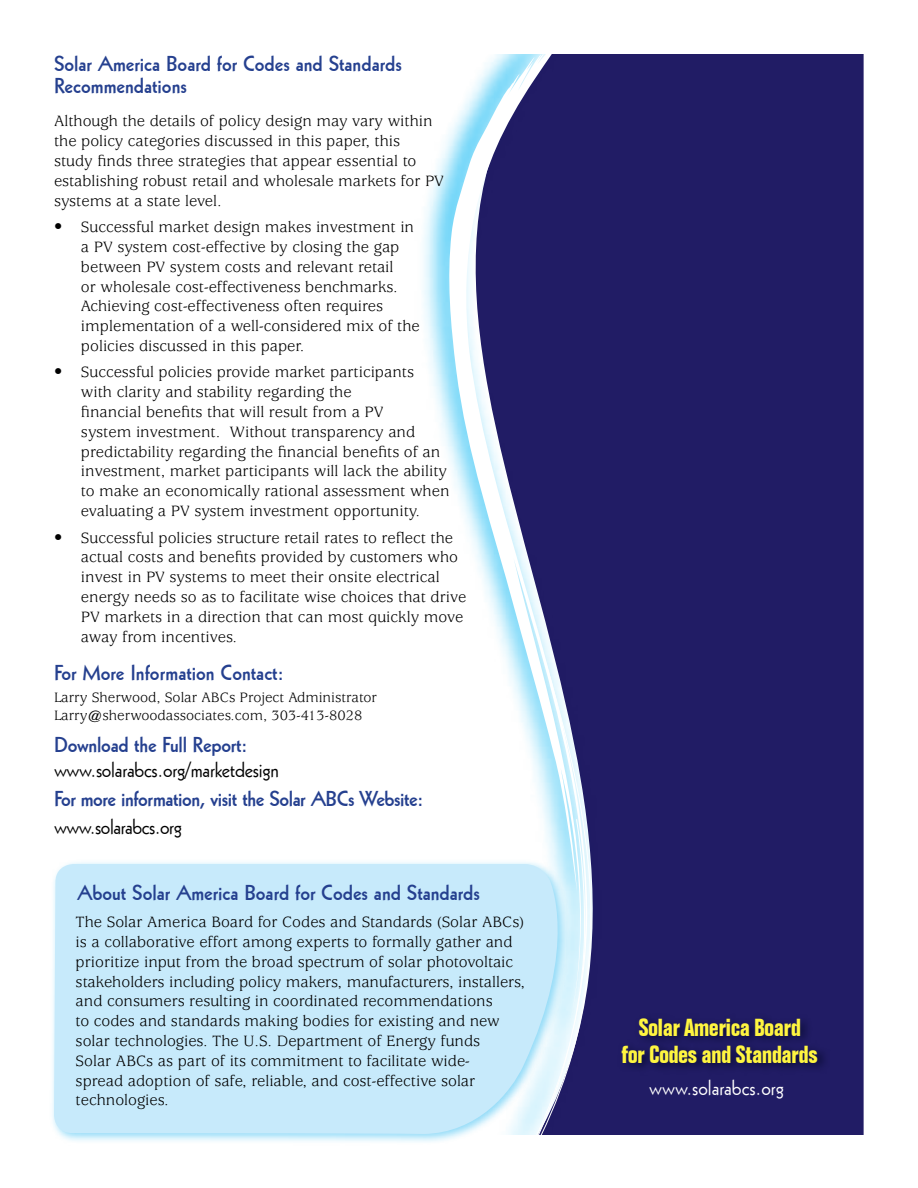
<style>
.page{position:relative;width:918px;height:1188px;background:#fff}
.page>*{position:absolute;margin:0;border:0;box-sizing:border-box;transform-origin:0 0}
.t1{font:700 condensed 24px/27px "Folio BT";letter-spacing:-.03em;color:#fff540;text-align:center}
.t2{font:21px/21.6px "Geometric 231 BT Bold C";color:#25408f}
.t3{font:21px "Geometric 231 BT Roman C";letter-spacing:-.01em;color:#000}
.t4{font:21px "Geometric 231 BT Bold C";letter-spacing:-.02em;color:#25408f}
.t5{font:21px "Geometric 231 BT Roman C";color:#fff}
.t6{font:16.5px/19.8px "Usherwood";color:#000}
.t7{font:15px/18px "Usherwood";color:#000}
</style>
<div class="page">
<div style="left:609px;top:55px;width:255px;height:1080px;background:#211c65"></div>
<img style="left:422px;top:55px;width:187px;height:1080px">
<svg style="left:446px;top:55px;width:146px;height:804px;fill:#211c65"></svg>
<svg style="left:511px;top:87px;width:16px;height:25px"></svg>
<svg style="left:498px;top:607px;width:98px;height:528px"></svg>
<svg style="left:536px;top:818px;width:50px;height:317px"></svg>
<img style="left:579px;top:1007px;width:285px;height:76px">
<div style="left:49px;top:859px;width:520px;height:286px;background:#6dcff6;opacity:.75"></div>
<svg style="left:54px;top:864px;width:525px;height:270px;background:#c9eafa"></svg>
<p class="t2" style="left:54px;top:52px;width:349px">Solar America Board for Codes and Standards<br>Recommendations</p>
<p class="t6" style="left:54px;top:112px;width:391px">Although the details of policy design may vary within the policy categories discussed in this paper, this<br>study finds three strategies that appear essential to establishing robust retail and wholesale markets for PV systems at a state level.</p>
<p class="t6" style="left:81px;top:218px;width:340px;text-indent:-27px">• Successful market design makes investment in a PV system cost-effective by closing the gap between PV system costs and relevant retail<br>or wholesale cost-effectiveness benchmarks.<br>Achieving cost-effectiveness often requires implementation of a well-considered mix of the policies discussed in this paper.</p>
<p class="t6" style="left:81px;top:363px;width:370px;text-indent:-27px">• Successful policies provide market participants<br>with clarity and stability regarding the<br>financial benefits that will result from a PV<br>system investment. Without transparency and predictability regarding the financial benefits of an investment, market participants will lack the ability to make an economically rational assessment when evaluating a PV system investment opportunity.</p>
<p class="t6" style="left:81px;top:528px;width:387px;text-indent:-27px">• Successful policies structure retail rates to reflect the actual costs and benefits provided by customers who invest in PV systems to meet their onsite electrical energy needs so as to facilitate wise choices that drive PV markets in a direction that can most quickly move away from incentives.</p>
<p class="t2" style="left:54px;top:661px;width:231px">For More Information Contact:</p>
<p class="t7" style="left:54px;top:689px;width:325px">Larry Sherwood, Solar ABCs Project Administrator<br>Larry@sherwoodassociates.com, 303-413-8028</p>
<p class="t2" style="left:54px;top:733px;width:195px">Download the Full Report:</p>
<p class="t3" style="left:54px;top:756px;width:226px">www.solarabcs.org/marketdesign</p>
<p class="t4" style="left:54px;top:784px;width:371px">For more information, visit the Solar ABCs Website:</p>
<p class="t3" style="left:54px;top:813px;width:130px">www.solarabcs.org</p>
<p class="t2" style="left:77px;top:881px;width:404px">About Solar America Board for Codes and Standards</p>
<p class="t6" style="left:76px;top:913px;width:451px">The Solar America Board for Codes and Standards (Solar ABCs) is a collaborative effort among experts to formally gather and prioritize input from the broad spectrum of solar photovoltaic stakeholders including policy makers, manufacturers, installers, and consumers resulting in coordinated recommendations<br>to codes and standards making bodies for existing and new solar technologies. The U.S. Department of Energy funds<br>Solar ABCs as part of its commitment to facilitate wide-<br>spread adoption of safe, reliable, and cost-effective solar technologies.</p>
<h1 class="t1" style="left:621px;top:1014px;width:199px">Solar America Board<br>for Codes and Standards</h1>
<p class="t5" style="left:649px;top:1074px;width:136px">www.solarabcs.org</p>
</div>
